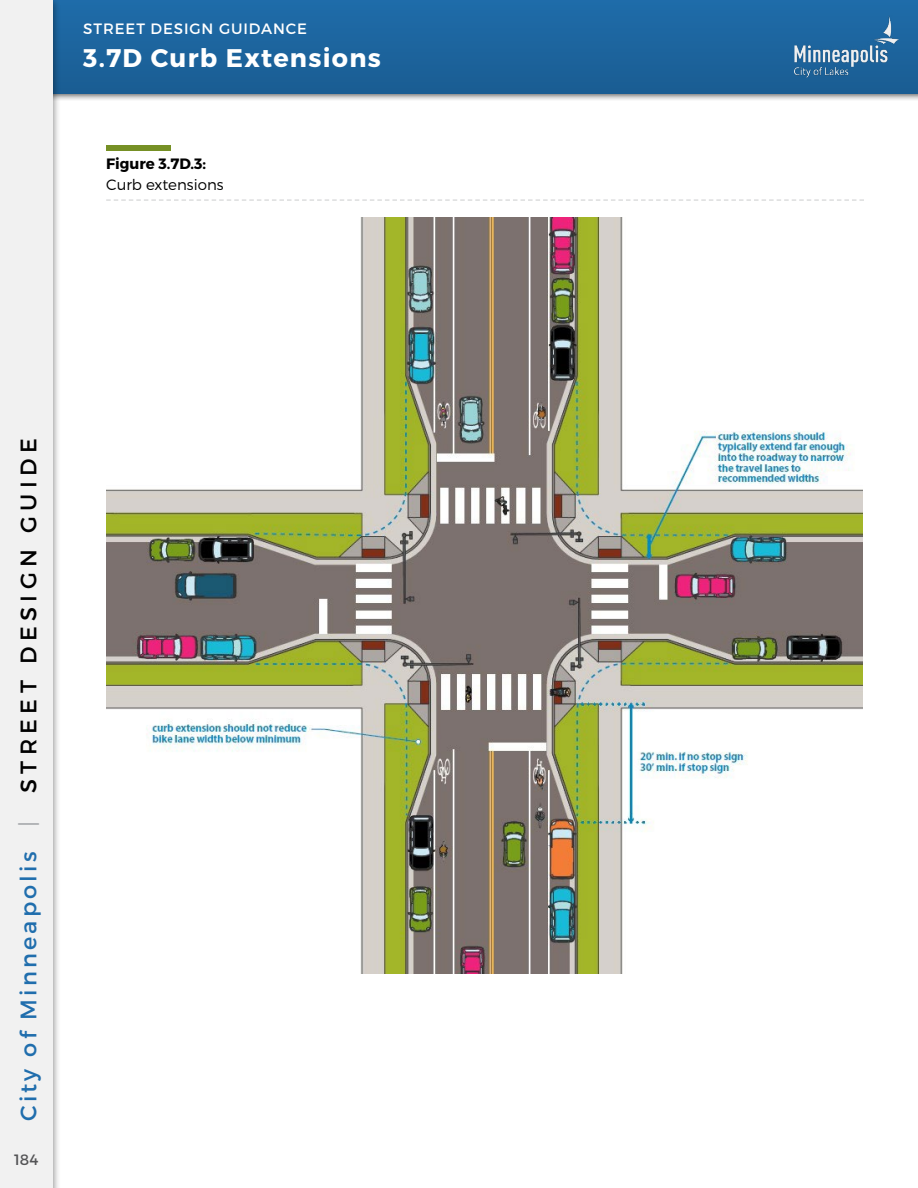
<style>
.page{position:relative;width:918px;height:1188px;background:#fff}
.page>*{position:absolute;margin:0;border:0;box-sizing:border-box;transform-origin:0 0}
.Top_White_Header{font:700 25.5px "Montserrat";letter-spacing:.05em;color:#fff}
.t1{font:22.5px "Montserrat";letter-spacing:.19em;color:#206ead}
.t2{font:300 15px/21px "Montserrat";color:#000}
.Little_top_White_hea{font:15px "Montserrat";letter-spacing:.06em;color:#fff}
.t3{font:15px "Montserrat";color:#545456}
.s1{font-weight:700}
.s2{color:#b2b4b7}
.s3{color:#000}
</style>
<div class="page">
<div style="left:0;top:0;width:918px;height:102px;background:#000;opacity:.69"></div>
<div style="left:0;top:0;width:918px;height:93px;background:#1d659e"></div>
<div style="left:0;top:0;width:61px;height:1188px;background:#000;opacity:.37"></div>
<div style="left:0;top:0;width:52px;height:1188px;background:#f1f1f1"></div>
<img style="left:794px;top:16px;width:105px;height:61px">
<div style="left:106px;top:146px;width:65px;height:5px;background:#769025"></div>
<svg style="left:106px;top:199px;width:758px;height:2px"></svg>
<img style="left:106px;top:217px;width:757px;height:757px">
<p class="Little_top_White_hea" style="left:83px;top:20px;width:225px">STREET DESIGN GUIDANCE</p>
<p class="Top_White_Header" style="left:83px;top:42px;width:299px">3.7D Curb Extensions</p>
<p class="t2" style="left:106px;top:153px;width:119px"><span class="s1">Figure 3.7D.3:<br></span>Curb extensions</p>
<p class="t1" style="left:15px;top:1121px;width:684px;rotate:-90deg">City of Minneapolis <span class="s2">|</span> <span class="s3">STREET DESIGN GUIDE</span></p>
<p class="t3" style="left:14px;top:1151px;width:26px">184</p>
</div>
